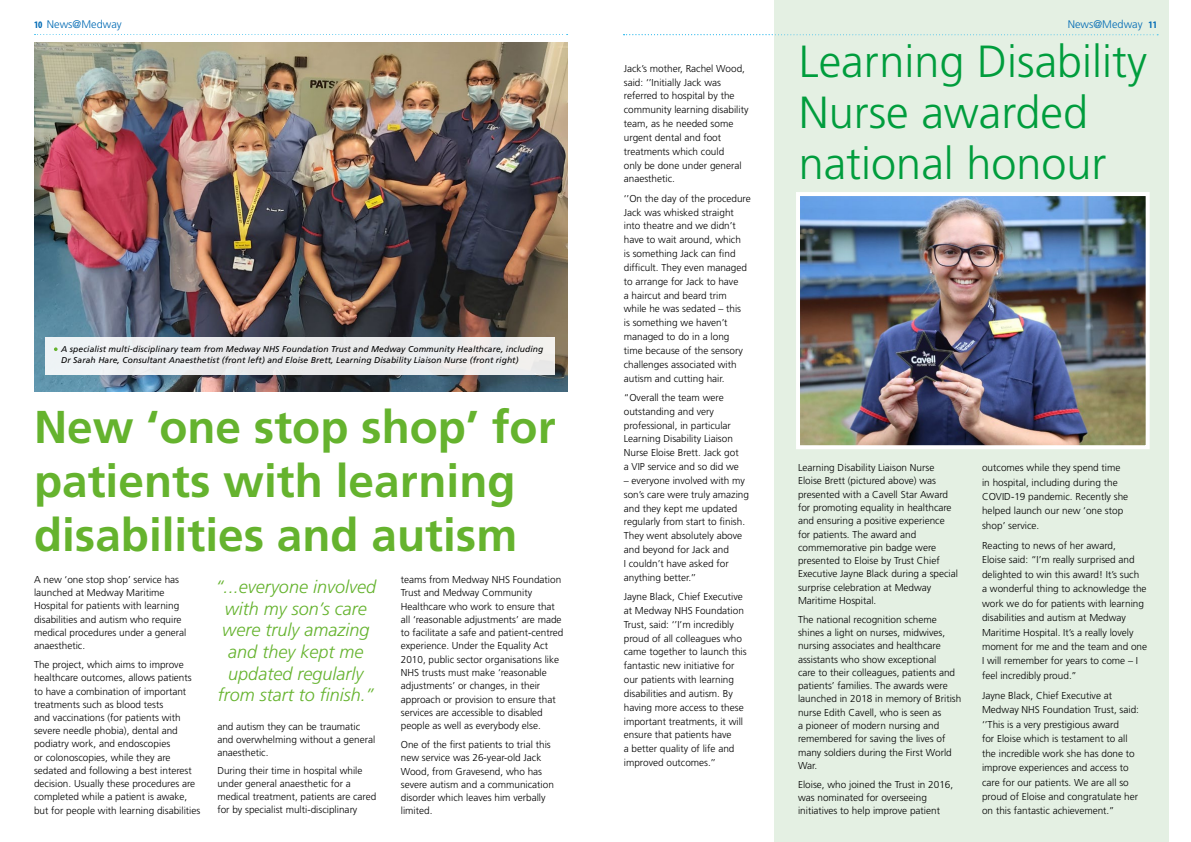
<style>
.page{position:relative;width:1191px;height:842px;background:#fff}
.page>*{position:absolute;margin:0;border:0;box-sizing:border-box;transform-origin:0 0}
.t1{font:700 46px/54px "Frutiger LT Std";color:#65b32e}
.t2{font:300 45px/51px "Frutiger LT Std";color:#009d3d}
.t3{font:italic 300 18px/21.6px "Frutiger LT Std";color:#65b32e;text-align:center}
.t4{font:300 11px "Frutiger LT Std";color:#006ab4}
.t5{font:300 10px/13.8px "Frutiger LT Std";color:#000}
.t6{font:italic 8.5px/11px "Frutiger LT Std";letter-spacing:.01em;color:#000}
.s1{font-family:"Myriad Pro";font-weight:700;font-stretch:condensed;font-size:10px}
</style>
<div class="page">
<svg style="left:35px;top:34px;width:532px;height:1px"></svg>
<div style="left:774px;top:0;width:394px;height:842px;background:#e4f0e3"></div>
<img style="left:34px;top:43px;width:533px;height:348px">
<img style="left:801px;top:197px;width:343px;height:247px">
<div style="left:796px;top:192px;width:353px;height:257px;border:4px solid #fff"></div>
<div style="left:46px;top:337px;width:509px;height:38px;background:#ebeced"></div>
<svg style="left:54px;top:347px;width:4px;height:4px"></svg>
<svg style="left:623px;top:34px;width:535px;height:1px"></svg>
<p class="t4" style="left:34px;top:18px;width:89px"><span class="s1">10</span> News@Medway</p>
<p class="t6" style="left:61px;top:344px;width:484px">A specialist multi-disciplinary team from Medway NHS Foundation Trust and Medway Community Healthcare, including<br>Dr Sarah Hare, Consultant Anaesthetist (front left) and Eloise Brett, Learning Disability Liaison Nurse (front right)</p>
<h1 class="t1" style="left:34px;top:401px;width:523px">New ‘one stop shop’ for patients with learning disabilities and autism</h1>
<p class="t5" style="left:34px;top:573px;width:154px;line-height:13.2px">A new ‘one stop shop’ service has launched at Medway Maritime<br>Hospital for patients with learning disabilities and autism who require medical procedures under a general anaesthetic.</p>
<p class="t5" style="left:34px;top:658px;width:168px;line-height:13.2px">The project, which aims to improve healthcare outcomes, allows patients to have a combination of important treatments such as blood tests<br>and vaccinations (for patients with severe needle phobia), dental and podiatry work, and endoscopies<br>or colonoscopies, while they are sedated and following a best interest decision. Usually these procedures are completed while a patient is awake, but for people with learning disabilities</p>
<p class="t5" style="left:401px;top:573px;width:164px;line-height:13.3px">teams from Medway NHS Foundation Trust and Medway Community Healthcare who work to ensure that all ‘reasonable adjustments’ are made to facilitate a safe and patient-centred experience. Under the Equality Act 2010, public sector organisations like NHS trusts must make ‘reasonable adjustments’ or changes, in their approach or provision to ensure that services are accessible to disabled people as well as everybody else.</p>
<p class="t5" style="left:401px;top:738px;width:155px;line-height:13.3px">One of the first patients to trial this new service was 26-year-old Jack<br>Wood, from Gravesend, who has severe autism and a communication disorder which leaves him verbally limited.</p>
<h3 class="t3" style="left:216px;top:576px;width:162px">“...everyone involved with my son’s care were truly amazing and they kept me updated regularly from start to finish.”</h3>
<p class="t5" style="left:217px;top:720px;width:159px;line-height:13px">and autism they can be traumatic and overwhelming without a general anaesthetic.</p>
<p class="t5" style="left:217px;top:764px;width:160px;line-height:13px">During their time in hospital while under general anaesthetic for a medical treatment, patients are cared for by specialist multi-disciplinary</p>
<p class="t5" style="left:624px;top:62px;width:126px">Jack’s mother, Rachel Wood, said: ‘’Initially Jack was referred to hospital by the community learning disability team, as he needed some urgent dental and foot treatments which could<br>only be done under general anaesthetic.</p>
<p class="t5" style="left:624px;top:192px;width:128px">‘’On the day of the procedure<br>Jack was whisked straight into theatre and we didn’t have to wait around, which<br>is something Jack can find difficult. They even managed to arrange for Jack to have<br>a haircut and beard trim while he was sedated – this<br>is something we haven’t managed to do in a long time because of the sensory challenges associated with autism and cutting hair.</p>
<p class="t5" style="left:624px;top:391px;width:117px">“Overall the team were outstanding and very professional, in particular<br>Learning Disability Liaison<br>Nurse Eloise Brett. Jack got a VIP service and so did we</p>
<p class="t5" style="left:624px;top:474px;width:127px">– everyone involved with my son’s care were truly amazing and they kept me updated regularly from start to finish.<br>They went absolutely above and beyond for Jack and<br>I couldn’t have asked for anything better.’’</p>
<p class="t5" style="left:624px;top:590px;width:124px">Jayne Black, Chief Executive at Medway NHS Foundation<br>Trust, said: ‘’I’m incredibly proud of all colleagues who came together to launch this fantastic new initiative for our patients with learning disabilities and autism. By having more access to these important treatments, it will ensure that patients have<br>a better quality of life and improved outcomes.’’</p>
<p class="t4" style="left:1067px;top:18px;width:91px">News@Medway <span class="s1">11</span></p>
<h2 class="t2" style="left:798px;top:37px;width:350px">Learning Disability<br>Nurse awarded national honour</h2>
<p class="t5" style="left:798px;top:461px;width:161px;line-height:13.3px">Learning Disability Liaison Nurse<br>Eloise Brett (pictured above) was presented with a Cavell Star Award for promoting equality in healthcare and ensuring a positive experience for patients. The award and commemorative pin badge were presented to Eloise by Trust Chief<br>Executive Jayne Black during a special surprise celebration at Medway<br>Maritime Hospital.</p>
<p class="t5" style="left:798px;top:613px;width:165px;line-height:13.3px">The national recognition scheme shines a light on nurses, midwives, nursing associates and healthcare assistants who show exceptional<br>care to their colleagues, patients and patients’ families. The awards were launched in 2018 in memory of British nurse Edith Cavell, who is seen as<br>a pioneer of modern nursing and remembered for saving the lives of many soldiers during the First World<br>War.</p>
<p class="t5" style="left:798px;top:778px;width:157px;line-height:13.3px">Eloise, who joined the Trust in 2016, was nominated for overseeing initiatives to help improve patient</p>
<p class="t5" style="left:982px;top:461px;width:148px;line-height:14.4px">outcomes while they spend time in hospital, including during the<br>COVID-19 pandemic. Recently she helped launch our new ‘one stop shop’ service.</p>
<p class="t5" style="left:982px;top:538px;width:167px;line-height:14.4px">Reacting to news of her award,<br>Eloise said: “I’m really surprised and delighted to win this award! It’s such<br>a wonderful thing to acknowledge the work we do for patients with learning disabilities and autism at Medway Maritime Hospital. It’s a really lovely moment for me and the team and one I will remember for years to come – I feel incredibly proud.’’</p>
<p class="t5" style="left:982px;top:688px;width:158px;line-height:14.4px">Jayne Black, Chief Executive at Medway NHS Foundation Trust, said: ‘’This is a very prestigious award<br>for Eloise which is testament to all the incredible work she has done to improve experiences and access to care for our patients. We are all so proud of Eloise and congratulate her on this fantastic achievement.’’</p>
</div>
